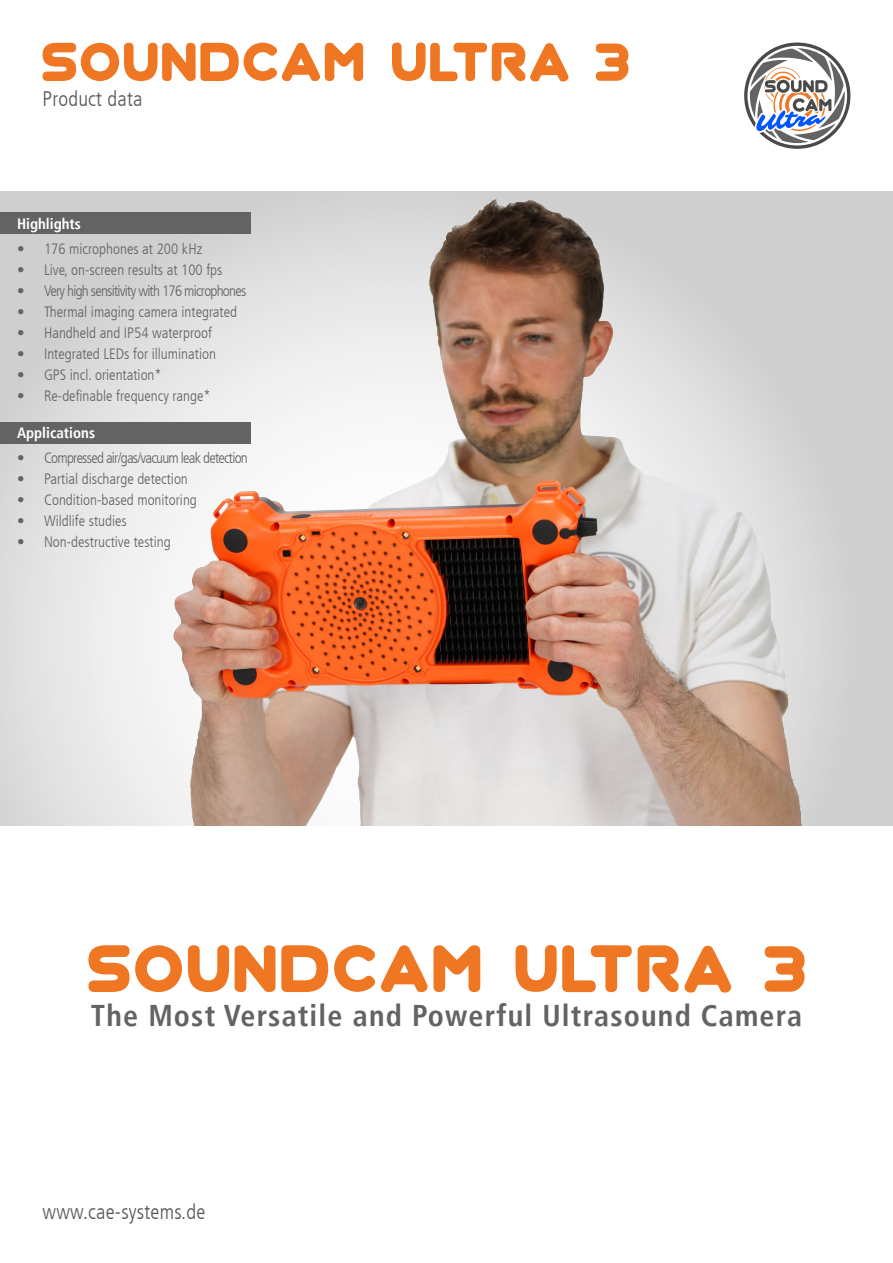
<style>
.page{position:relative;width:893px;height:1263px;background:#fff}
.page>*{position:absolute;margin:0;border:0;box-sizing:border-box;transform-origin:0 0}
.t1{font:700 condensed 30px "Frutiger";letter-spacing:.04em;color:#646363}
.t2{font:300 condensed 21px "Frutiger";letter-spacing:.01em;color:#555759}
.t3{font:300 condensed 15px "Frutiger";color:#646363}
.t4{font:300 condensed 15px "Frutiger";letter-spacing:-.05em;color:#646363}
.t5{font:700 condensed 15px "Frutiger";color:#fff}
</style>
<div class="page">
<svg style="left:88px;top:945px;width:94px;height:47px"></svg>
<svg style="left:188px;top:945px;width:41px;height:47px"></svg>
<svg style="left:235px;top:945px;width:40px;height:47px"></svg>
<svg style="left:281px;top:945px;width:47px;height:47px"></svg>
<svg style="left:334px;top:945px;width:146px;height:47px"></svg>
<svg style="left:516px;top:945px;width:116px;height:47px"></svg>
<svg style="left:638px;top:945px;width:93px;height:47px"></svg>
<svg style="left:765px;top:946px;width:40px;height:46px"></svg>
<img style="left:0;top:191px;width:893px;height:635px">
<svg style="left:744px;top:43px;width:106px;height:106px"></svg>
<div style="left:0;top:422px;width:251px;height:21px;background:#646363"></div>
<div style="left:0;top:213px;width:251px;height:21px;background:#646363"></div>
<svg style="left:43px;top:43px;width:320px;height:38px"></svg>
<svg style="left:392px;top:43px;width:176px;height:38px"></svg>
<svg style="left:596px;top:44px;width:32px;height:37px"></svg>
<h2 class="t2" style="left:43px;top:87px;width:101px">Product data</h2>
<p class="t5" style="left:17px;top:215px;width:65px">Highlights</p>
<p class="t3" style="left:17px;top:240px;width:187px">• 176 microphones at 200 kHz</p>
<p class="t3" style="left:17px;top:261px;width:207px">• Live, on-screen results at 100 fps</p>
<p class="t4" style="left:17px;top:282px;width:231px">• Very high sensitivity with 176 microphones</p>
<p class="t3" style="left:17px;top:303px;width:222px">• Thermal imaging camera integrated</p>
<p class="t3" style="left:17px;top:324px;width:197px">• Handheld and IP54 waterproof</p>
<p class="t3" style="left:17px;top:345px;width:200px">• Integrated LEDs for illumination</p>
<p class="t3" style="left:17px;top:366px;width:146px">• GPS incl. orientation*</p>
<p class="t3" style="left:17px;top:387px;width:195px">• Re-definable frequency range*</p>
<p class="t5" style="left:17px;top:424px;width:80px">Applications</p>
<p class="t4" style="left:17px;top:449px;width:232px">• Compressed air/gas/vacuum leak detection</p>
<p class="t3" style="left:17px;top:470px;width:172px">• Partial discharge detection</p>
<p class="t3" style="left:17px;top:491px;width:181px">• Condition-based monitoring</p>
<p class="t3" style="left:17px;top:512px;width:111px">• Wildlife studies</p>
<p class="t3" style="left:17px;top:533px;width:155px">• Non-destructive testing</p>
<h1 class="t1" style="left:91px;top:997px;width:713px">The Most Versatile and Powerful Ultrasound Camera</h1>
<h2 class="t2" style="left:43px;top:1200px;width:164px">www.cae-systems.de</h2>
</div>
